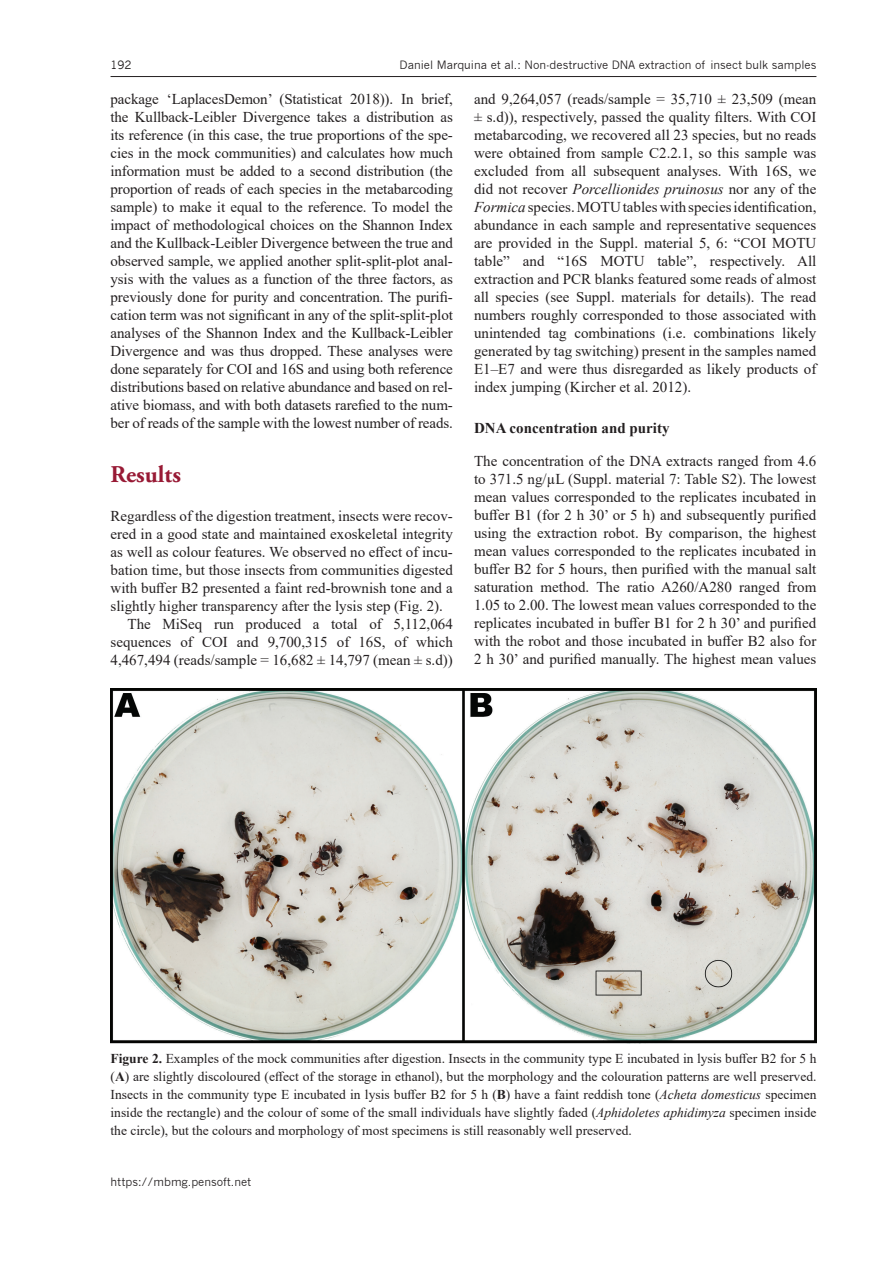
<style>
.page{position:relative;width:893px;height:1263px;background:#fff}
.page>*{position:absolute;margin:0;border:0;box-sizing:border-box;transform-origin:0 0}
.t1{font:700 24px "Adobe Garamond Pro";color:#981a35}
.t2{font:15px/18px "Times New Roman";color:#231f20;text-align:justify}
.t3{font:700 15px "Times New Roman";color:#231f20}
.t4{font:13.5px/18px "Times New Roman";color:#231f20;text-align:justify}
.t5{font:11.25px "News Gothic";color:#231f20}
.s1{font-style:italic}
.s2{font-weight:700}
</style>
<div class="page">
<hr style="left:111px;top:76px;width:705px;height:1px;background:#231f20">
<img style="left:111px;top:689px;width:705px;height:354px">
<p class="t5" style="left:111px;top:58px;width:23px">192</p>
<p class="t5" style="left:400px;top:58px;width:418px">Daniel Marquina et al.: Non-destructive DNA extraction of insect bulk samples</p>
<p class="t2" style="left:111px;top:89px;width:344px">package ‘LaplacesDemon’ (Statisticat 2018)). In brief, the Kullback-Leibler Divergence takes a distribution as its reference (in this case, the true proportions of the spe&shy;cies in the mock communities) and calculates how much information must be added to a second distribution (the proportion of reads of each species in the metabarcoding sample) to make it equal to the reference. To model the impact of methodological choices on the Shannon Index and the Kullback-Leibler Divergence between the true and observed sample, we applied another split-split-plot anal&shy;ysis with the values as a function of the three factors, as previously done for purity and concentration. The purifi&shy;cation term was not significant in any of the split-split-plot analyses of the Shannon Index and the Kullback-Leibler Divergence and was thus dropped. These analyses were done separately for COI and 16S and using both reference distributions based on relative abundance and based on rel&shy;ative biomass, and with both datasets rarefied to the num&shy;ber of reads of the sample with the lowest number of reads.</p>
<h1 class="t1" style="left:111px;top:460px;width:72px">Results</h1>
<p class="t2" style="left:111px;top:506px;width:344px">Regardless of the digestion treatment, insects were recov-</p>
<p class="t2" style="left:111px;top:524px;width:344px">ered in a good state and maintained exoskeletal integrity</p>
<p class="t2" style="left:111px;top:542px;width:344px">as well as colour features. We observed no effect of incu-</p>
<p class="t2" style="left:111px;top:560px;width:344px">bation time, but those insects from communities digested</p>
<p class="t2" style="left:111px;top:578px;width:344px">with buffer B2 presented a faint red-brownish tone and a</p>
<p class="t2" style="left:111px;top:596px;width:334px">slightly higher transparency after the lysis step (Fig. 2).</p>
<p class="t2" style="left:128px;top:614px;width:327px">The MiSeq run produced a total of 5,112,064</p>
<p class="t2" style="left:111px;top:632px;width:344px">sequences of COI and 9,700,315 of 16S, of which</p>
<p class="t2" style="left:111px;top:650px;width:344px">4,467,494 (reads/sample = 16,682 ± 14,797 (mean ± s.d))</p>
<p class="t2" style="left:474px;top:89px;width:344px">and 9,264,057 (reads/sample = 35,710 ± 23,509 (mean ± s.d)), respectively, passed the quality filters. With COI metabarcoding, we recovered all 23 species, but no reads were obtained from sample C2.2.1, so this sample was excluded from all subsequent analyses. With 16S, we did not recover <span class="s1">Porcellionides pruinosus</span> nor any of the <span class="s1">Formica</span> species. MOTU tables with species identification, abundance in each sample and representative sequences are provided in the Suppl. material 5, 6: “COI MOTU table” and “16S MOTU table”, respectively. All extraction and PCR blanks featured some reads of almost all species (see Suppl. materials for details). The read numbers roughly corresponded to those associated with unintended tag combinations (i.e. combinations likely generated by tag switching) present in the samples named E1–E7 and were thus disregarded as likely products of index jumping (Kircher et al. 2012).</p>
<p class="t3" style="left:474px;top:417px;width:197px">DNA concentration and purity</p>
<p class="t2" style="left:474px;top:451px;width:344px">The concentration of the DNA extracts ranged from 4.6 to 371.5 ng/µL (Suppl. material 7: Table S2). The lowest mean values corresponded to the replicates incubated in buffer B1 (for 2 h 30’ or 5 h) and subsequently purified using the extraction robot. By comparison, the highest mean values corresponded to the replicates incubated in buffer B2 for 5 hours, then purified with the manual salt saturation method. The ratio A260/A280 ranged from 1.05 to 2.00. The lowest mean values corresponded to the replicates incubated in buffer B1 for 2 h 30’ and purified with the robot and those incubated in buffer B2 also for 2 h 30’ and purified manually. The highest mean values</p>
<p class="t4" style="left:111px;top:1049px;width:707px"><span class="s2">Figure 2.</span> Examples of the mock communities after digestion. Insects in the community type E incubated in lysis buffer B2 for 5 h (<span class="s2">A</span>) are slightly discoloured (effect of the storage in ethanol), but the morphology and the colouration patterns are well preserved.<br>Insects in the community type E incubated in lysis buffer B2 for 5 h (<span class="s2">B</span>) have a faint reddish tone (<span class="s1">Acheta domesticus</span> specimen inside the rectangle) and the colour of some of the small individuals have slightly faded (<span class="s1">Aphidoletes aphidimyza</span> specimen inside the circle), but the colours and morphology of most specimens is still reasonably well preserved.</p>
<p class="t5" style="left:111px;top:1175px;width:142px">https://mbmg.pensoft.net</p>
</div>
